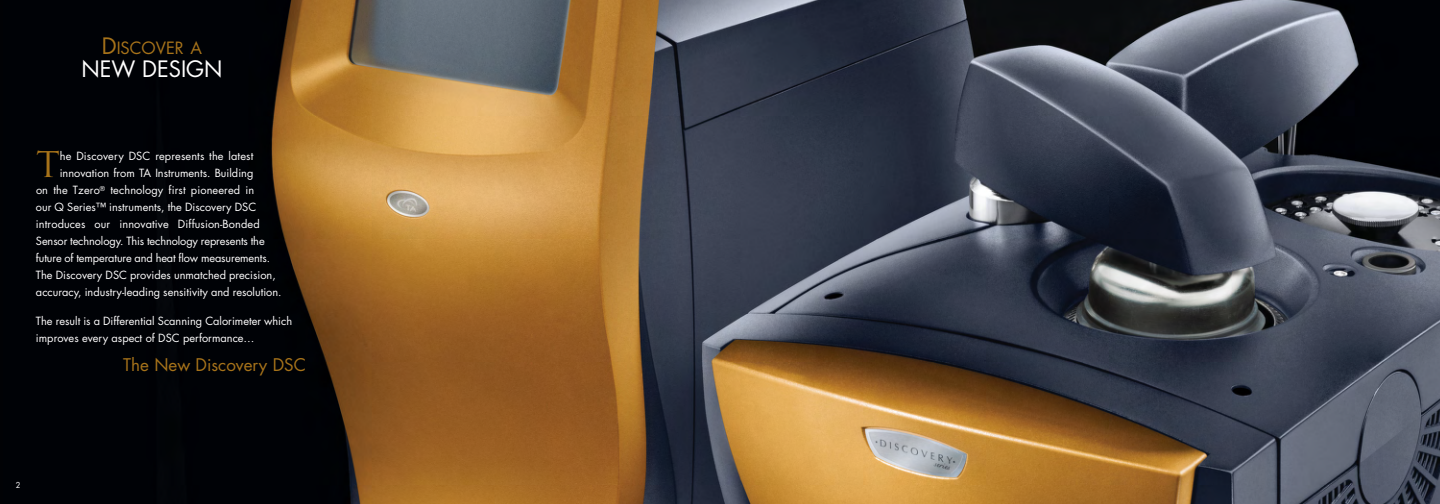
<style>
.page{position:relative;width:1440px;height:504px;background:#fff}
.page>*{position:absolute;margin:0;border:0;box-sizing:border-box;transform-origin:0 0}
.t1{font:34.6px "Trajan";color:#a7731a}
.t2{font:22px "Futura";color:#fff}
.t3{font:17px "Futura Std";color:#a7731a}
.t4{font:16.5px "Futura";color:#a7731a}
.t5{font:11px/17px "Futura Std";color:#fff}
.t6{font:8px "Futura Std";color:#fff;scale:.95 1}
.s1{font-size:22px}
</style>
<div class="page">
<img style="left:3px;top:0;width:1437px;height:504px">
<h3 class="t4" style="left:102px;top:41px;width:102px"><span class="s1">D</span>ISCOVER A</h3>
<h2 class="t2" style="left:81px;top:59px;width:143px">NEW DESIGN</h2>
<h1 class="t1" style="left:36px;top:145px;width:25px">T</h1>
<p class="t5" style="left:60px;top:149px;width:195px">he Discovery DSC represents the latest</p>
<p class="t5" style="left:60px;top:166px;width:195px">innovation from TA Instruments. Building</p>
<p class="t5" style="left:36px;top:183px;width:220px">on the Tzero<sup>®</sup> technology first pioneered in</p>
<p class="t5" style="left:36px;top:200px;width:222px">our Q Series™ instruments, the Discovery DSC</p>
<p class="t5" style="left:36px;top:217px;width:225px">introduces our innovative Diffusion-Bonded</p>
<p class="t5" style="left:36px;top:234px;width:230px">Sensor technology. This technology represents the</p>
<p class="t5" style="left:36px;top:251px;width:236px">future of temperature and heat flow measurements.</p>
<p class="t5" style="left:36px;top:268px;width:241px">The Discovery DSC provides unmatched precision,</p>
<p class="t5" style="left:36px;top:285px;width:247px">accuracy, industry-leading sensitivity and resolution.</p>
<p class="t5" style="left:36px;top:314px;width:258px">The result is a Differential Scanning Calorimeter which improves every aspect of DSC performance…</p>
<h3 class="t3" style="left:123px;top:357px;width:184px">The New Discovery DSC</h3>
<p class="t6" style="left:16px;top:482px;width:6px">2</p>
</div>
